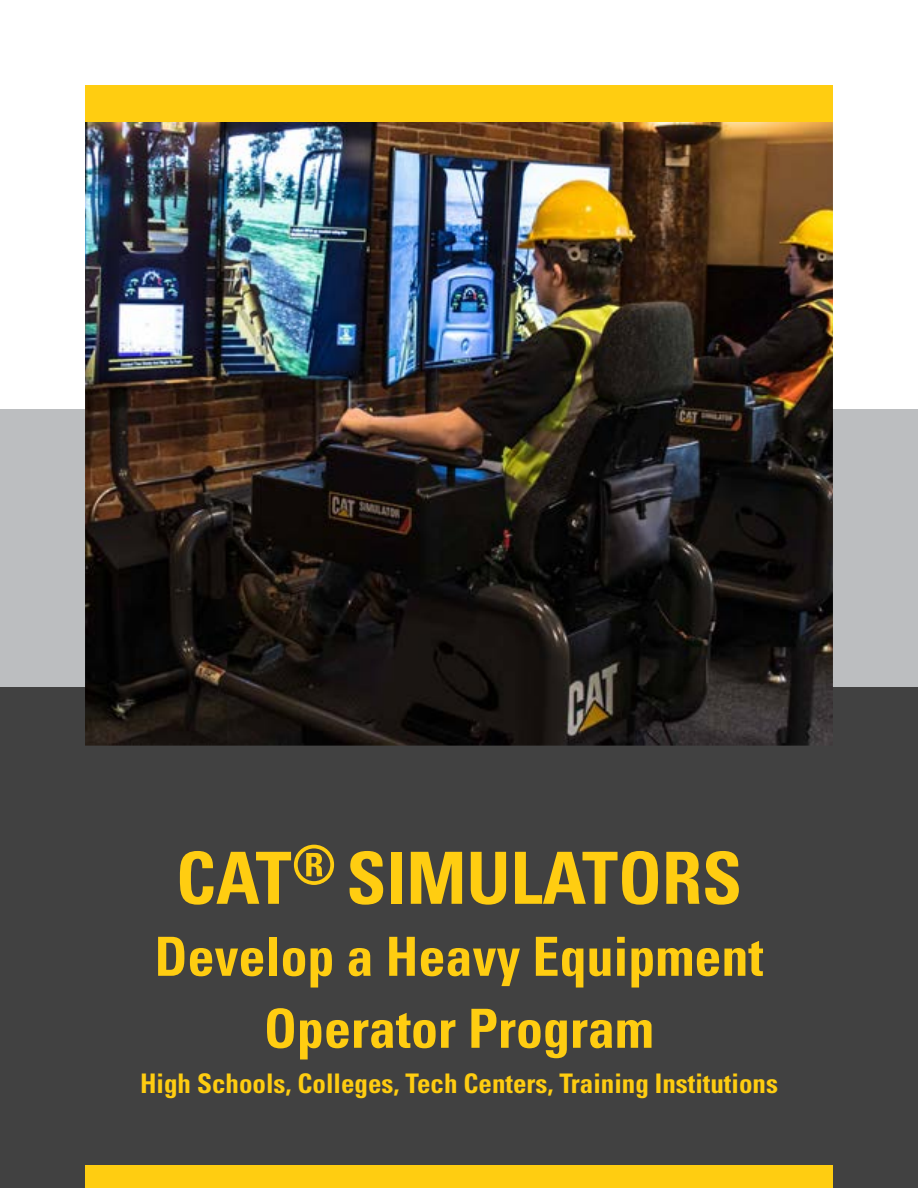
<style>
.page{position:relative;width:918px;height:1188px;background:#fff}
.page>*{position:absolute;margin:0;border:0;box-sizing:border-box;transform-origin:0 0}
.t1{font:700 condensed 72px "Univers";color:#ffcd11}
.t2{font:700 condensed 54px/72px "Univers";color:#ffcd11;text-align:center}
.t3{font:700 condensed 27px "Univers";color:#ffcd11}
</style>
<div class="page">
<div style="left:0;top:686px;width:918px;height:502px;background:#414141"></div>
<div style="left:0;top:409px;width:918px;height:277px;background:#bcbec0"></div>
<img style="left:85px;top:122px;width:748px;height:624px">
<div style="left:85px;top:1166px;width:748px;height:22px;background:#ffcd11"></div>
<div style="left:85px;top:85px;width:748px;height:37px;background:#ffcd11"></div>
<h1 class="t1" style="left:176px;top:851px;width:568px">CAT<sup>®</sup> SIMULATORS</h1>
<h2 class="t2" style="left:155px;top:926px;width:610px">Develop a Heavy Equipment<br>Operator Program</h2>
<p class="t3" style="left:140px;top:1073px;width:639px">High Schools, Colleges, Tech Centers, Training Institutions</p>
</div>
